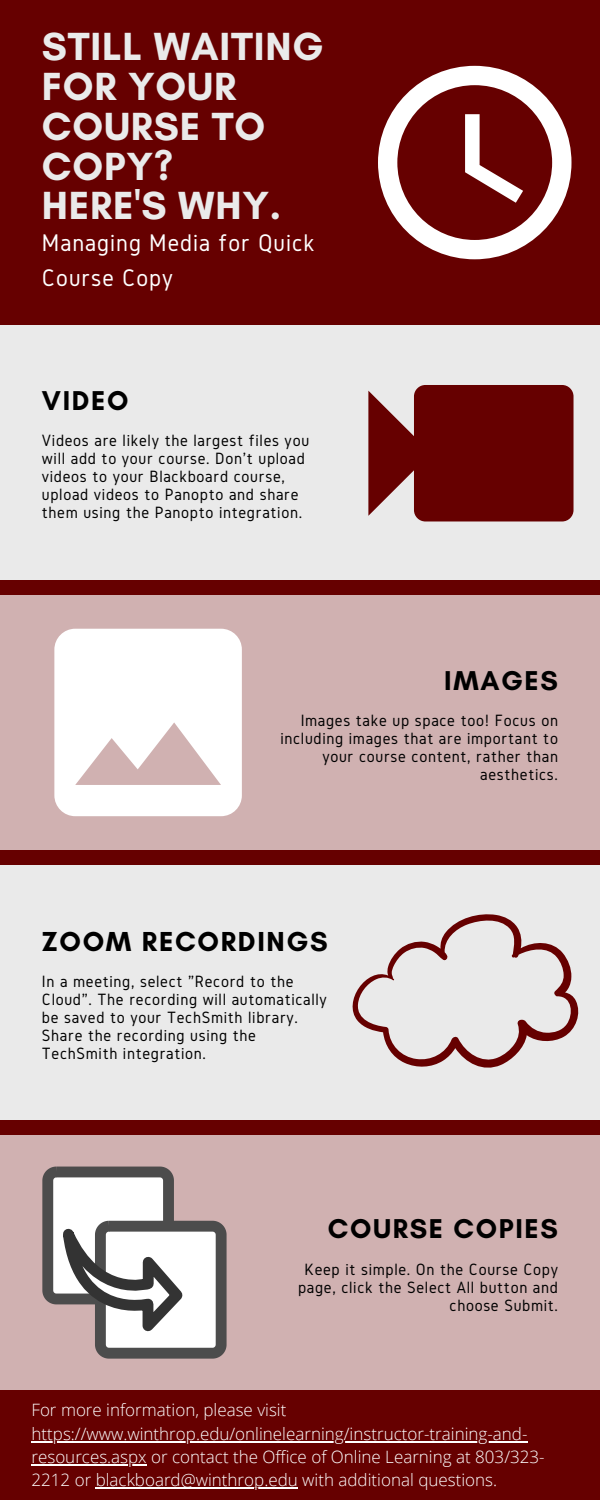
<style>
.page{position:relative;width:600px;height:1500px;background:#600}
.page>*{position:absolute;margin:0;border:0;box-sizing:border-box;transform-origin:0 0}
.t1{font:700 40px/39.8px "Glacial Indifference";letter-spacing:.02em;color:#eaeaea}
.t2{font:700 28px "Glacial Indifference";letter-spacing:.06em;color:#000}
.t3{font:700 27.8px "Glacial Indifference";letter-spacing:.06em;color:#000}
.t4{font:25px/34.5px "Gidole";letter-spacing:.04em;color:#fff}
.t5{font:17px/18px "Gidole";letter-spacing:.04em;color:#000}
.t6{font:300 17px/23.2px "Open Sans";color:#fff}
</style>
<div class="page">
<div style="left:0;top:325px;width:600px;height:255px;background:#eaeaea"></div>
<div style="left:0;top:595px;width:600px;height:255px;background:#d0b1b1"></div>
<div style="left:0;top:865px;width:600px;height:255px;background:#eaeaea"></div>
<div style="left:0;top:1135px;width:600px;height:255px;background:#d0b1b1"></div>
<svg style="left:378px;top:66px;width:194px;height:193px"></svg>
<svg style="left:465px;top:114px;width:58px;height:89px"></svg>
<svg style="left:368px;top:385px;width:206px;height:136px"></svg>
<svg style="left:54px;top:629px;width:188px;height:187px"></svg>
<svg style="left:352px;top:914px;width:227px;height:154px"></svg>
<svg style="left:42px;top:1167px;width:185px;height:192px"></svg>
<hr style="left:32px;top:1441px;width:496px;height:2px;background:#fff">
<hr style="left:32px;top:1464px;width:115px;height:2px;background:#fff">
<hr style="left:96px;top:1488px;width:202px;height:1px;background:#fff">
<h1 class="t1" style="left:42px;top:27px;width:283px">STILL WAITING<br>FOR YOUR<br>COURSE TO<br>COPY?<br>HERE'S WHY.</h1>
<h3 class="t4" style="left:42px;top:226px;width:275px">Managing Media for Quick<br>Course Copy</h3>
<h3 class="t3" style="left:42px;top:384px;width:88px">VIDEO</h3>
<p class="t5" style="left:42px;top:431px;width:269px">Videos are likely the largest files you will add to your course. Don't upload videos to your Blackboard course, upload videos to Panopto and share them using the Panopto integration.</p>
<h3 class="t3" style="left:444px;top:663px;width:115px">IMAGES</h3>
<p class="t5" style="left:280px;top:711px;width:279px;text-align:right">Images take up space too! Focus on including images that are important to your course content, rather than aesthetics.</p>
<h2 class="t2" style="left:42px;top:924px;width:287px">ZOOM RECORDINGS</h2>
<p class="t5" style="left:42px;top:972px;width:287px">In a meeting, select "Record to the Cloud". The recording will automatically be saved to your TechSmith library.<br>Share the recording using the TechSmith integration.</p>
<h3 class="t3" style="left:328px;top:1212px;width:232px">COURSE COPIES</h3>
<p class="t5" style="left:298px;top:1260px;width:261px;text-align:right">Keep it simple. On the Course Copy page, click the Select All button and choose Submit.</p>
<p class="t6" style="left:32px;top:1398px;width:515px">For more information, please visit https://www.winthrop.edu/onlinelearning/instructor-training-and&shy;resources.aspx or contact the Office of Online Learning at 803/323- 2212 or blackboard@winthrop.edu with additional questions.</p>
</div>
